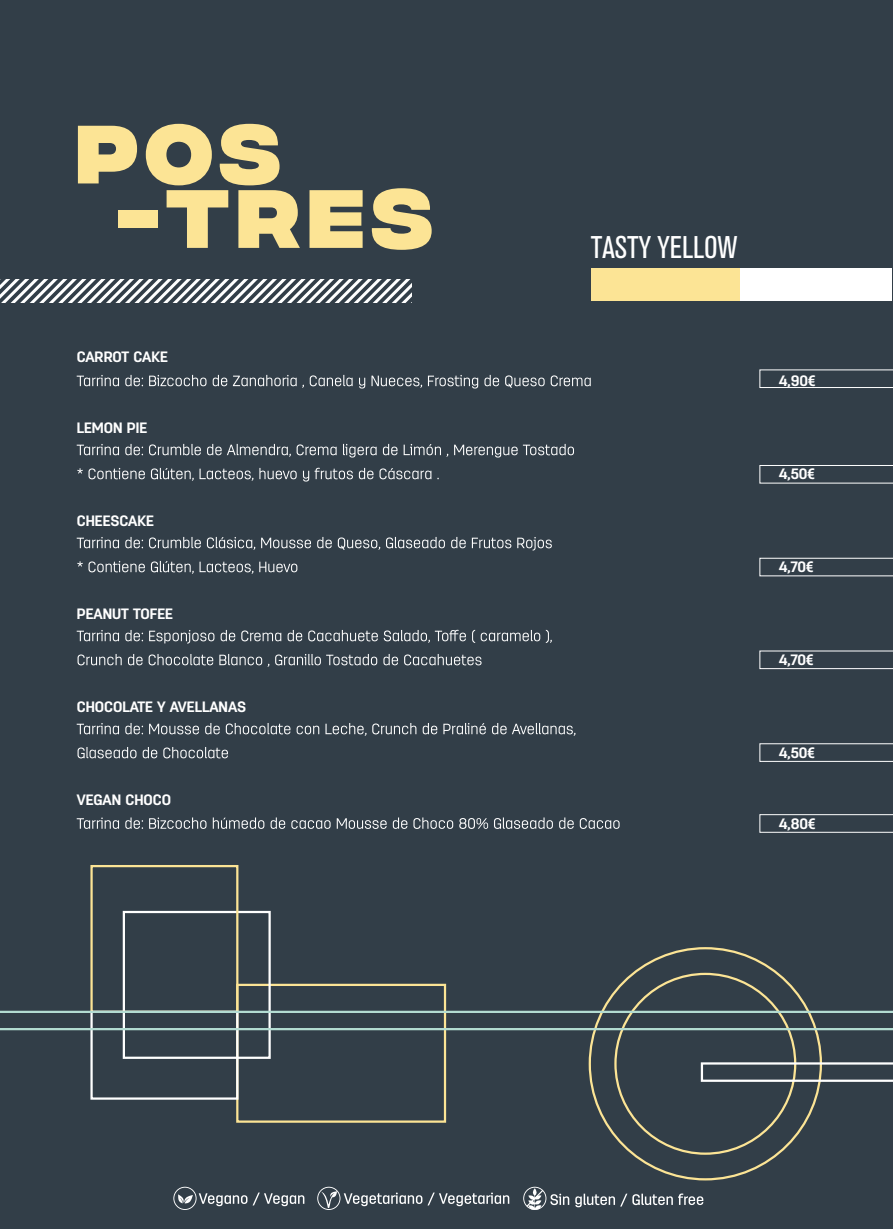
<style>
.page{position:relative;width:893px;height:1229px;background:#323e48}
.page>*{position:absolute;margin:0;border:0;box-sizing:border-box;transform-origin:0 0}
.t1{font:800 82.5px/64.3px "Integral CF";letter-spacing:.075em;color:#fce495}
.t2{font:condensed 31.05px "Akzidenz Grotesk BQ";color:#fff}
.t3{font:700 15px "Antartida";color:#fff}
</style>
<div class="page">
<svg style="left:759px;top:369px;width:134px;height:19px"></svg>
<svg style="left:759px;top:465px;width:134px;height:18px"></svg>
<svg style="left:759px;top:558px;width:134px;height:18px"></svg>
<svg style="left:759px;top:650px;width:134px;height:19px"></svg>
<svg style="left:759px;top:814px;width:134px;height:18px"></svg>
<svg style="left:759px;top:743px;width:134px;height:19px"></svg>
<svg style="left:77px;top:375px;width:514px;height:13px"></svg>
<svg style="left:77px;top:444px;width:497px;height:13px"></svg>
<svg style="left:77px;top:468px;width:362px;height:13px"></svg>
<svg style="left:77px;top:537px;width:475px;height:13px"></svg>
<svg style="left:77px;top:561px;width:220px;height:13px"></svg>
<svg style="left:77px;top:630px;width:475px;height:13px"></svg>
<svg style="left:78px;top:654px;width:404px;height:13px"></svg>
<svg style="left:77px;top:723px;width:498px;height:13px"></svg>
<svg style="left:78px;top:747px;width:150px;height:11px"></svg>
<svg style="left:77px;top:817px;width:543px;height:12px"></svg>
<svg style="left:587px;top:947px;width:236px;height:234px"></svg>
<div style="left:724px;top:268px;width:168px;height:33px;background:#fff"></div>
<div style="left:591px;top:268px;width:149px;height:33px;background:#fce495"></div>
<div style="left:236px;top:984px;width:210px;height:138px;border:2px solid #fce495"></div>
<div style="left:123px;top:911px;width:148px;height:148px;border:2px solid #fff"></div>
<div style="left:90px;top:865px;width:148px;height:148px;border:2px solid #fce495"></div>
<div style="left:90px;top:1011px;width:148px;height:88px;border:2px solid #fff"></div>
<svg style="left:0;top:1011px;width:893px;height:19px"></svg>
<svg style="left:701px;top:1062px;width:192px;height:20px"></svg>
<svg style="left:0;top:280px;width:412px;height:22px"></svg>
<svg style="left:173px;top:1186px;width:131px;height:24px"></svg>
<svg style="left:317px;top:1186px;width:192px;height:24px"></svg>
<svg style="left:523px;top:1186px;width:180px;height:24px"></svg>
<h1 class="t1" style="left:115px;top:130px;width:319px;text-indent:-40px">POS -TRES</h1>
<p class="t3" style="left:77px;top:348px;width:93px">CARROT CAKE</p>
<p class="t3" style="left:77px;top:419px;width:72px">LEMON PIE</p>
<p class="t3" style="left:77px;top:512px;width:79px">CHEESCAKE</p>
<p class="t3" style="left:77px;top:605px;width:98px">PEANUT TOFEE</p>
<p class="t3" style="left:77px;top:698px;width:171px">CHOCOLATE Y AVELLANAS</p>
<p class="t3" style="left:77px;top:791px;width:96px">VEGAN CHOCO</p>
<h2 class="t2" style="left:591px;top:230px;width:148px">TASTY YELLOW</h2>
<p class="t3" style="left:779px;top:372px;width:38px">4,90€</p>
<p class="t3" style="left:779px;top:465px;width:38px">4,50€</p>
<p class="t3" style="left:779px;top:558px;width:36px">4,70€</p>
<p class="t3" style="left:779px;top:651px;width:36px">4,70€</p>
<p class="t3" style="left:779px;top:744px;width:38px">4,50€</p>
<p class="t3" style="left:779px;top:815px;width:38px">4,80€</p>
</div>
